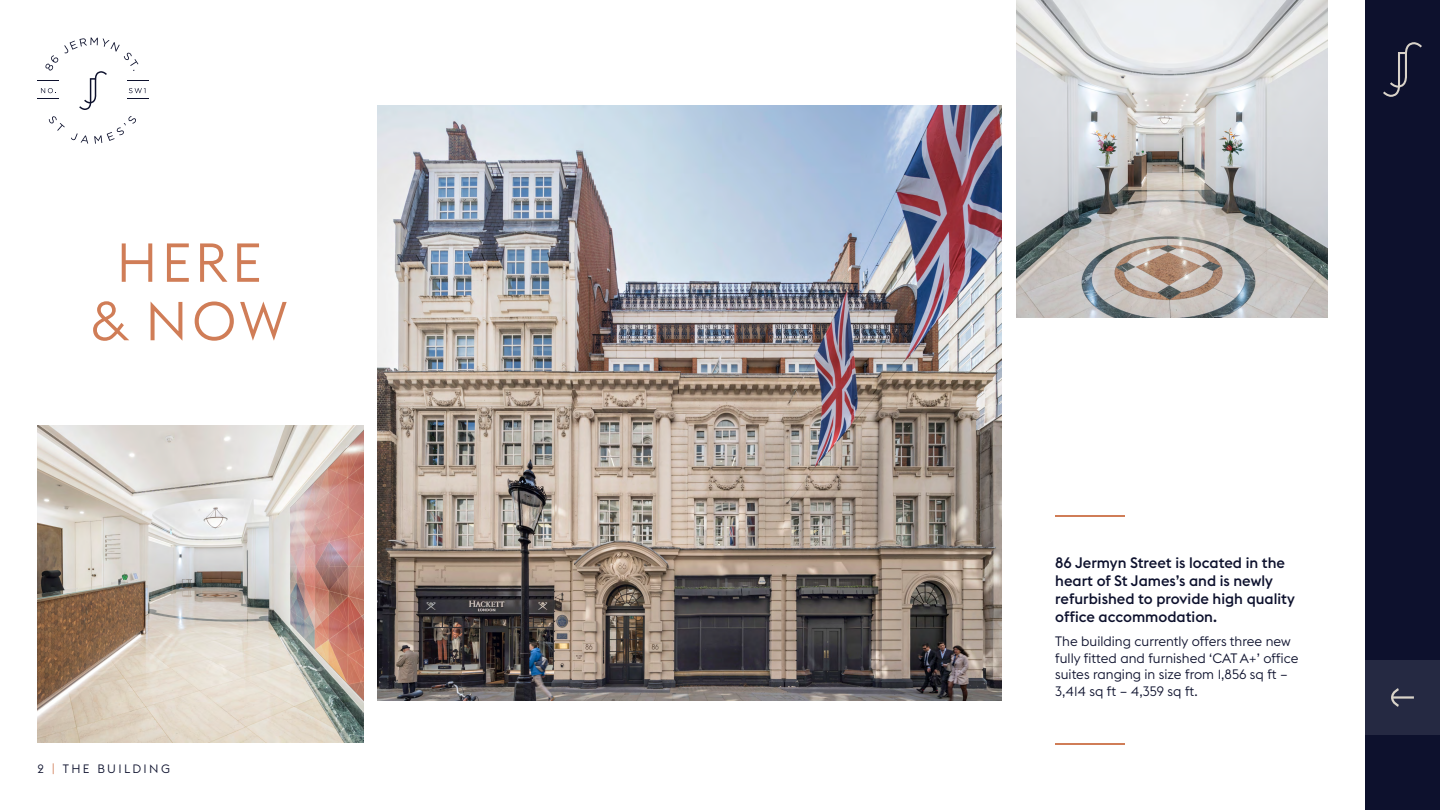
<style>
.page{position:relative;width:1440px;height:810px;background:#fff}
.page>*{position:absolute;margin:0;border:0;box-sizing:border-box;transform-origin:0 0}
.t1{font:300 54px/58.5px "Euclid Flex";letter-spacing:.075em;color:#d07d57;text-align:center}
.t2{font:500 15px/18px "Euclid Flex";color:#0d112d}
.t3{font:300 13.5px/16.5px "Euclid Flex";color:#0d112d}
.t4{font:300 12px "Euclid Flex";letter-spacing:.19em;color:#0d112d}
.s1{color:#d07d57}
</style>
<div class="page">
<svg style="left:49px;top:116px;width:16px;height:15px"></svg>
<svg style="left:71px;top:133px;width:17px;height:11px"></svg>
<svg style="left:94px;top:116px;width:42px;height:28px"></svg>
<svg style="left:37px;top:38px;width:112px;height:72px"></svg>
<img style="left:377px;top:105px;width:624px;height:595px">
<hr style="left:1055px;top:516px;width:70px;height:1px;background:#d07d57">
<hr style="left:1055px;top:744px;width:70px;height:1px;background:#d07d57">
<img style="left:1016px;top:0;width:312px;height:317px">
<img style="left:38px;top:425px;width:326px;height:317px">
<div style="left:1365px;top:0;width:75px;height:810px;background:#0d112d"></div>
<div style="left:1365px;top:660px;width:75px;height:75px;background:#252942"></div>
<svg style="left:1383px;top:42px;width:39px;height:55px"></svg>
<hr style="left:1392px;top:696px;width:22px;height:3px;background:#d9d3c9">
<svg style="left:1391px;top:688px;width:10px;height:19px"></svg>
<h1 class="t1" style="left:91px;top:234px;width:198px">HERE<br>&amp; NOW</h1>
<p class="t4" style="left:38px;top:761px;width:134px">2 <span class="s1">|</span> THE BUILDING</p>
<p class="t2" style="left:1055px;top:554px;width:241px">86 Jermyn Street is located in the heart of St James’s and is newly refurbished to provide high quality office accommodation.</p>
<p class="t3" style="left:1055px;top:633px;width:245px">The building currently offers three new fully fitted and furnished ‘CAT A+’ office suites ranging in size from 1,856 sq ft – 3,414 sq ft – 4,359 sq ft.</p>
</div>
